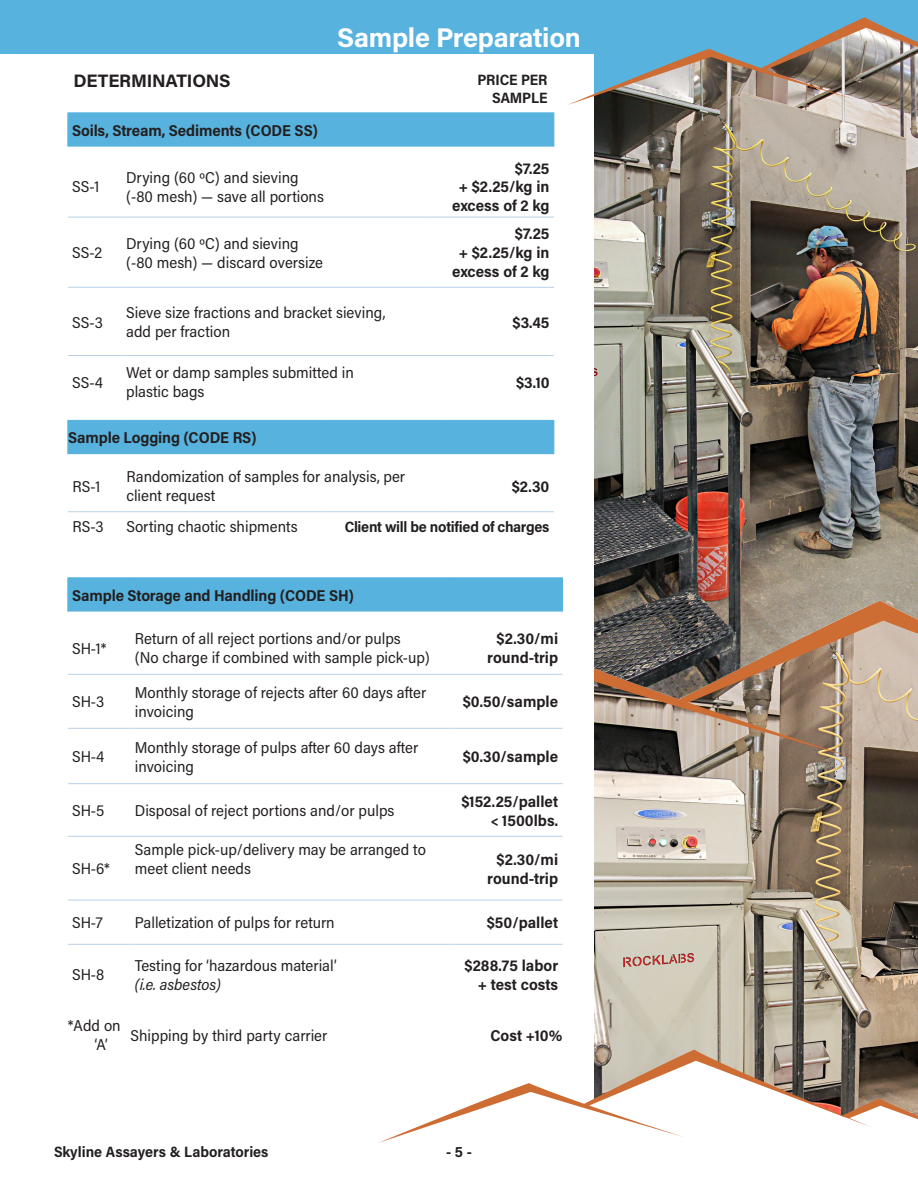
<style>
.page{position:relative;width:918px;height:1188px;background:#fff}
.page>*{position:absolute;margin:0;border:0;box-sizing:border-box;transform-origin:0 0}
.Chapter_Header{font:700 27px "Acumin Pro";letter-spacing:-.01em;color:#fff}
.Header_1{font:700 18px "Acumin Pro";letter-spacing:-.01em;color:#231f20}
.Body_-_Left{font:15.75px/18.9px "Acumin Pro Semi Cond";color:#231f20}
.Body_-_Right_BOLD{font:700 15.75px/18.9px "Acumin Pro Semi Cond";color:#231f20;text-align:right}
.Header_2{font:700 15.75px "Acumin Pro Semi Cond";letter-spacing:-.01em;color:#231f20}
.Body_-_Right_BOLD-2{font:700 15px "Acumin Pro Semi Cond";letter-spacing:-.015em;color:#231f20}
.Header_2-2{font:700 15px/18px "Acumin Pro Semi Cond";letter-spacing:-.01em;color:#231f20;text-align:right}
.s1{font-style:italic}
</style>
<div class="page">
<div style="left:0;top:0;width:918px;height:54px;background:#58b2de"></div>
<img style="left:594px;top:699px;width:324px;height:351px">
<img style="left:594px;top:105px;width:324px;height:594px">
<svg style="left:379px;top:1050px;width:539px;height:93px"></svg>
<img style="left:568px;top:17px;width:350px;height:88px">
<div style="left:69px;top:113px;width:485px;height:34px;background:#58b2de"></div>
<hr style="left:68px;top:112px;width:54px;height:1px;background:#58b2de">
<hr style="left:68px;top:113px;width:1px;height:34px;background:#58b2de">
<hr style="left:122px;top:112px;width:306px;height:1px;background:#58b2de">
<hr style="left:428px;top:112px;width:126px;height:1px;background:#58b2de">
<hr style="left:554px;top:113px;width:1px;height:34px;background:#58b2de">
<hr style="left:68px;top:217px;width:54px;height:1px;background:#b7d1e9">
<hr style="left:122px;top:217px;width:306px;height:1px;background:#b7d1e9">
<hr style="left:428px;top:217px;width:126px;height:1px;background:#b7d1e9">
<hr style="left:68px;top:287px;width:54px;height:1px;background:#b7d1e9">
<hr style="left:122px;top:287px;width:306px;height:1px;background:#b7d1e9">
<hr style="left:428px;top:287px;width:126px;height:1px;background:#b7d1e9">
<hr style="left:68px;top:355px;width:54px;height:1px;background:#b7d1e9">
<hr style="left:122px;top:355px;width:306px;height:1px;background:#b7d1e9">
<hr style="left:428px;top:355px;width:126px;height:1px;background:#b7d1e9">
<div style="left:69px;top:421px;width:485px;height:33px;background:#58b2de"></div>
<hr style="left:68px;top:420px;width:54px;height:1px;background:#58b2de">
<hr style="left:68px;top:421px;width:1px;height:33px;background:#58b2de">
<hr style="left:122px;top:420px;width:202px;height:1px;background:#58b2de">
<hr style="left:324px;top:420px;width:122px;height:1px;background:#58b2de">
<hr style="left:446px;top:420px;width:108px;height:1px;background:#58b2de">
<hr style="left:554px;top:421px;width:1px;height:33px;background:#58b2de">
<hr style="left:68px;top:511px;width:54px;height:1px;background:#b7d1e9">
<hr style="left:122px;top:511px;width:202px;height:1px;background:#b7d1e9">
<hr style="left:324px;top:511px;width:122px;height:1px;background:#b7d1e9">
<hr style="left:446px;top:511px;width:108px;height:1px;background:#b7d1e9">
<div style="left:69px;top:578px;width:493px;height:34px;background:#58b2de"></div>
<hr style="left:68px;top:577px;width:63px;height:1px;background:#58b2de">
<hr style="left:68px;top:578px;width:1px;height:34px;background:#58b2de">
<hr style="left:131px;top:577px;width:324px;height:1px;background:#58b2de">
<hr style="left:455px;top:577px;width:108px;height:1px;background:#58b2de">
<hr style="left:562px;top:578px;width:1px;height:34px;background:#58b2de">
<hr style="left:68px;top:674px;width:63px;height:1px;background:#b7d1e9">
<hr style="left:131px;top:674px;width:324px;height:1px;background:#b7d1e9">
<hr style="left:455px;top:674px;width:108px;height:1px;background:#b7d1e9">
<hr style="left:68px;top:728px;width:63px;height:1px;background:#b7d1e9">
<hr style="left:131px;top:728px;width:324px;height:1px;background:#b7d1e9">
<hr style="left:455px;top:728px;width:108px;height:1px;background:#b7d1e9">
<hr style="left:68px;top:783px;width:63px;height:1px;background:#b7d1e9">
<hr style="left:131px;top:783px;width:324px;height:1px;background:#b7d1e9">
<hr style="left:455px;top:783px;width:108px;height:1px;background:#b7d1e9">
<hr style="left:68px;top:836px;width:63px;height:1px;background:#b7d1e9">
<hr style="left:131px;top:836px;width:324px;height:1px;background:#b7d1e9">
<hr style="left:455px;top:836px;width:108px;height:1px;background:#b7d1e9">
<hr style="left:68px;top:900px;width:63px;height:1px;background:#b7d1e9">
<hr style="left:131px;top:900px;width:324px;height:1px;background:#b7d1e9">
<hr style="left:455px;top:900px;width:108px;height:1px;background:#b7d1e9">
<hr style="left:68px;top:944px;width:63px;height:1px;background:#b7d1e9">
<hr style="left:131px;top:944px;width:324px;height:1px;background:#b7d1e9">
<hr style="left:455px;top:944px;width:108px;height:1px;background:#b7d1e9">
<p class="Chapter_Header" style="left:337px;top:18px;width:245px">Sample Preparation</p>
<p class="Header_1" style="left:74px;top:68px;width:159px">DETERMINATIONS</p>
<p class="Header_2-2" style="left:477px;top:70px;width:72px">PRICE PER<br>SAMPLE</p>
<p class="Header_2" style="left:72px;top:119px;width:247px">Soils, Stream, Sediments (CODE SS)</p>
<p class="Body_-_Left" style="left:72px;top:177px;width:29px">SS-1</p>
<p class="Body_-_Left" style="left:126px;top:167px;width:199px">Drying (60 ºC) and sieving (-80 mesh) — save all portions</p>
<p class="Body_-_Right_BOLD" style="left:452px;top:158px;width:99px">$7.25<br>+ $2.25/kg in excess of 2 kg</p>
<p class="Body_-_Left" style="left:72px;top:243px;width:31px">SS-2</p>
<p class="Body_-_Left" style="left:126px;top:233px;width:198px">Drying (60 ºC) and sieving (-80 mesh) — discard oversize</p>
<p class="Body_-_Right_BOLD" style="left:452px;top:224px;width:99px">$7.25<br>+ $2.25/kg in excess of 2 kg</p>
<p class="Body_-_Left" style="left:72px;top:312px;width:32px">SS-3</p>
<p class="Body_-_Left" style="left:126px;top:302px;width:261px">Sieve size fractions and bracket sieving, add per fraction</p>
<p class="Body_-_Right_BOLD" style="left:512px;top:312px;width:39px">$3.45</p>
<p class="Body_-_Left" style="left:72px;top:372px;width:32px">SS-4</p>
<p class="Body_-_Left" style="left:126px;top:363px;width:229px">Wet or damp samples submitted in plastic bags</p>
<p class="Body_-_Right_BOLD" style="left:516px;top:372px;width:35px">$3.10</p>
<p class="Header_2" style="left:68px;top:427px;width:190px">Sample Logging (CODE RS)</p>
<p class="Body_-_Left" style="left:72px;top:476px;width:29px">RS-1</p>
<p class="Body_-_Left" style="left:126px;top:466px;width:280px">Randomization of samples for analysis, per client request</p>
<p class="Body_-_Right_BOLD" style="left:512px;top:476px;width:39px">$2.30</p>
<p class="Body_-_Left" style="left:72px;top:516px;width:33px">RS-3</p>
<p class="Body_-_Left" style="left:126px;top:516px;width:173px">Sorting chaotic shipments</p>
<p class="Body_-_Right_BOLD-2" style="left:345px;top:516px;width:206px">Client will be notified of charges</p>
<p class="Header_2" style="left:72px;top:584px;width:283px">Sample Storage and Handling (CODE SH)</p>
<p class="Body_-_Left" style="left:72px;top:638px;width:36px">SH-1*</p>
<p class="Body_-_Left" style="left:135px;top:629px;width:268px">Return of all reject portions and/or pulps</p>
<p class="Body_-_Left" style="left:135px;top:647px;width:296px">(No charge if combined with sample pick-up)</p>
<p class="Body_-_Right_BOLD" style="left:487px;top:628px;width:72px;text-align:center">$2.30/mi round-trip</p>
<p class="Body_-_Left" style="left:72px;top:692px;width:34px">SH-3</p>
<p class="Body_-_Left" style="left:135px;top:682px;width:293px">Monthly storage of rejects after 60 days after invoicing</p>
<p class="Body_-_Right_BOLD" style="left:463px;top:692px;width:97px">$0.50/sample</p>
<p class="Body_-_Left" style="left:72px;top:747px;width:34px">SH-4</p>
<p class="Body_-_Left" style="left:135px;top:737px;width:285px">Monthly storage of pulps after 60 days after invoicing</p>
<p class="Body_-_Right_BOLD" style="left:463px;top:746px;width:97px">$0.30/sample</p>
<p class="Body_-_Left" style="left:72px;top:801px;width:34px">SH-5</p>
<p class="Body_-_Left" style="left:135px;top:801px;width:261px">Disposal of reject portions and/or pulps</p>
<p class="Body_-_Right_BOLD" style="left:461px;top:791px;width:98px">$152.25/pallet &lt; 1500lbs.</p>
<p class="Body_-_Left" style="left:72px;top:859px;width:39px">SH-6*</p>
<p class="Body_-_Left" style="left:135px;top:840px;width:293px">Sample pick-up/delivery may be arranged to meet client needs</p>
<p class="Body_-_Right_BOLD" style="left:487px;top:849px;width:72px;text-align:center">$2.30/mi round-trip</p>
<p class="Body_-_Left" style="left:72px;top:913px;width:32px">SH-7</p>
<p class="Body_-_Left" style="left:135px;top:913px;width:201px">Palletization of pulps for return</p>
<p class="Body_-_Right_BOLD" style="left:487px;top:913px;width:73px">$50/pallet</p>
<p class="Body_-_Left" style="left:72px;top:965px;width:34px">SH-8</p>
<p class="Body_-_Left" style="left:135px;top:955px;width:203px">Testing for ‘hazardous material’ <span class="s1">(i.e. asbestos)</span></p>
<p class="Body_-_Right_BOLD" style="left:465px;top:955px;width:95px">$288.75 labor + test costs</p>
<p class="Body_-_Left" style="left:68px;top:1016px;width:54px">*Add on</p>
<p class="Body_-_Left" style="left:95px;top:1035px;width:14px">‘A’</p>
<p class="Body_-_Left" style="left:131px;top:1025px;width:198px">Shipping by third party carrier</p>
<p class="Body_-_Right_BOLD" style="left:490px;top:1025px;width:74px">Cost +10%</p>
<p class="Body_-_Right_BOLD-2" style="left:54px;top:1141px;width:216px">Skyline Assayers &amp; Laboratories</p>
<p class="Body_-_Right_BOLD-2" style="left:446px;top:1141px;width:27px">- 5 -</p>
</div>
